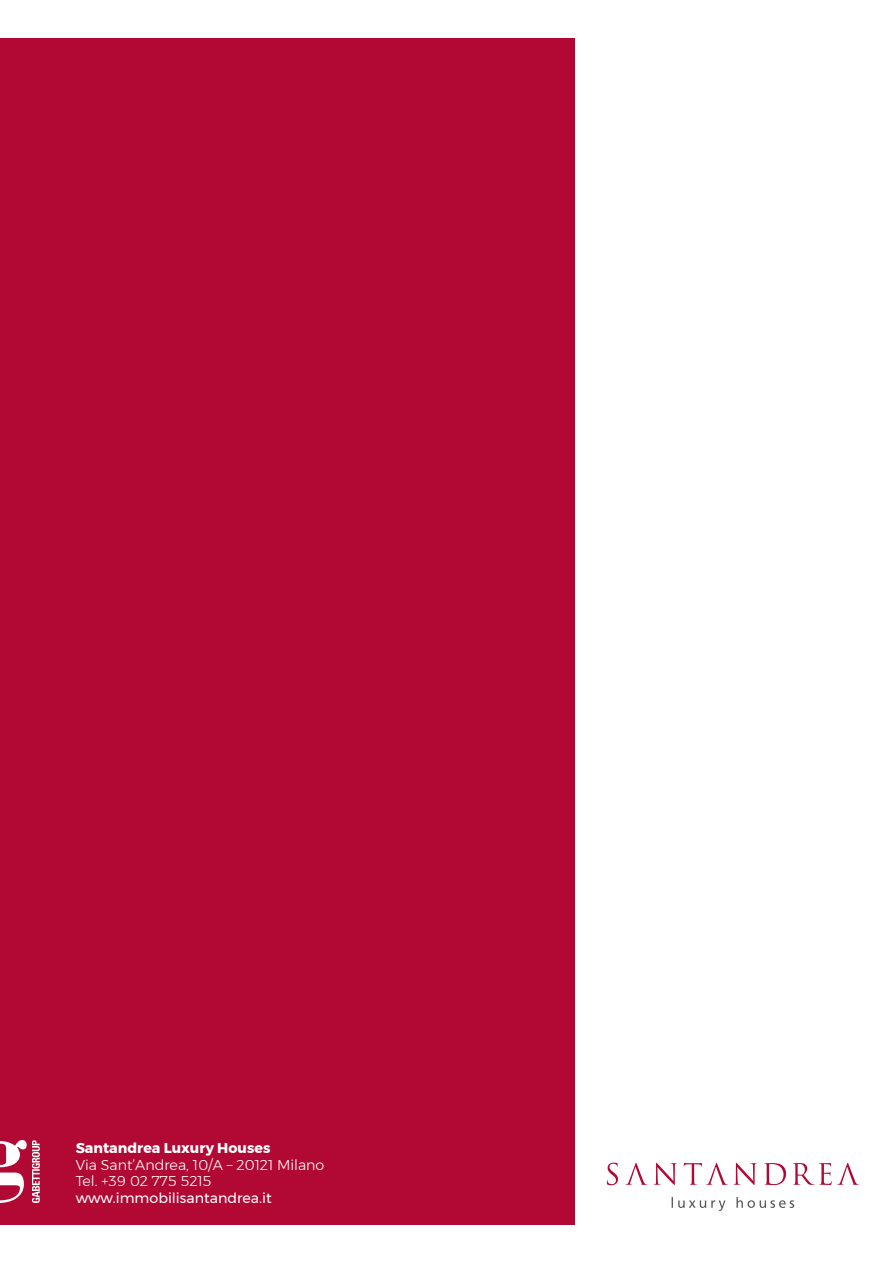
<style>
.page{position:relative;width:893px;height:1263px;background:#fff}
.page>*{position:absolute;margin:0;border:0;box-sizing:border-box;transform-origin:0 0}
.t1{font:300 14.25px/16.5px "Montserrat";color:#fff}
.t2{font:14.25px "Montserrat";color:#fff}
.t3{font:700 14.25px "Montserrat";color:#fff}
</style>
<div class="page">
<div style="left:0;top:38px;width:575px;height:1187px;background:#b10933"></div>
<svg style="left:0;top:1140px;width:40px;height:63px"></svg>
<svg style="left:607px;top:1163px;width:11px;height:22px"></svg>
<svg style="left:625px;top:1163px;width:22px;height:22px"></svg>
<svg style="left:654px;top:1163px;width:23px;height:22px"></svg>
<svg style="left:684px;top:1163px;width:44px;height:22px"></svg>
<svg style="left:734px;top:1163px;width:23px;height:22px"></svg>
<svg style="left:764px;top:1163px;width:22px;height:22px"></svg>
<svg style="left:793px;top:1163px;width:66px;height:22px"></svg>
<svg style="left:672px;top:1197px;width:122px;height:14px"></svg>
<p class="t3" style="left:76px;top:1137px;width:196px">Santandrea Luxury Houses</p>
<p class="t1" style="left:76px;top:1156px;width:250px">Via Sant’Andrea, 10/A – 20121 Milano<br>Tel. +39 02 775 5215</p>
<p class="t2" style="left:76px;top:1187px;width:198px">www.immobilisantandrea.it</p>
</div>
